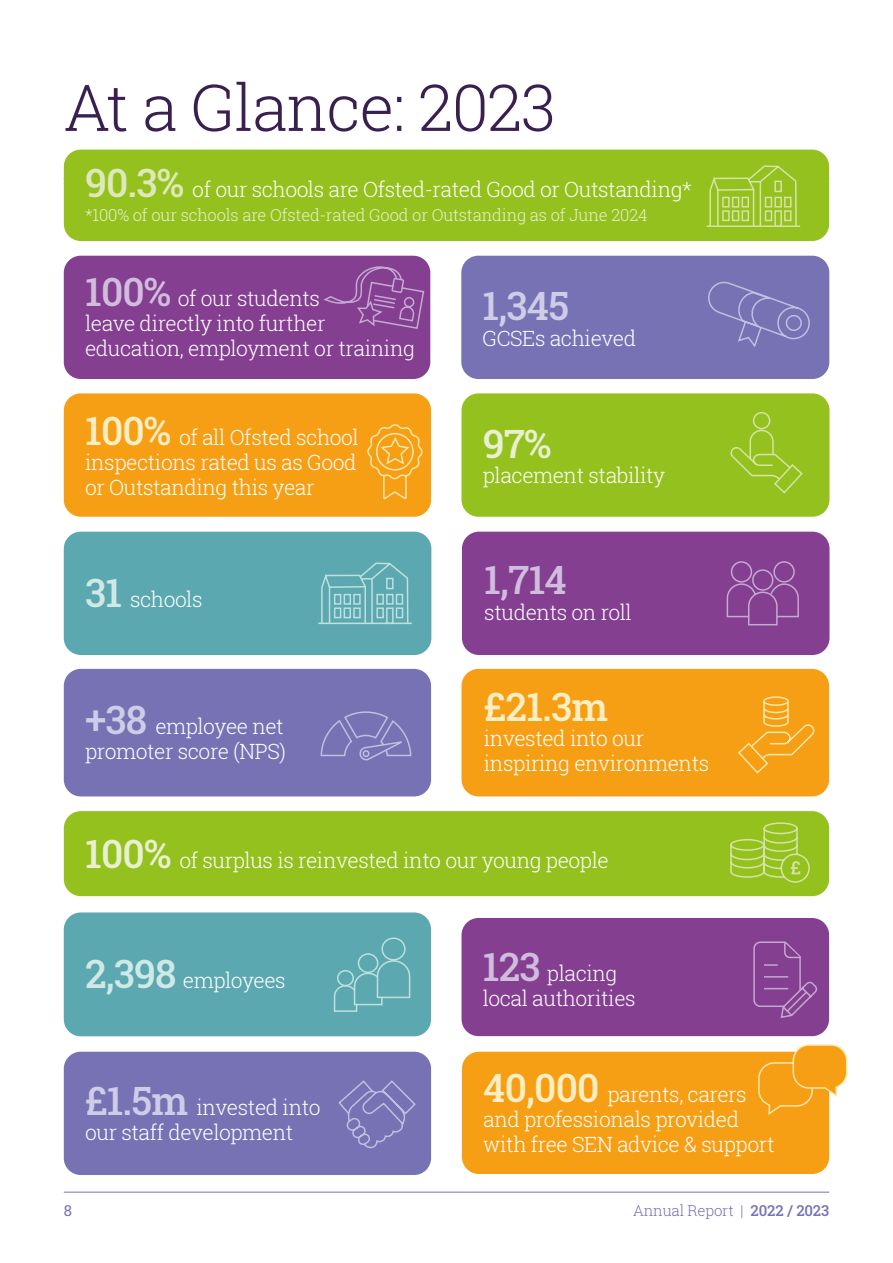
<style>
.page{position:relative;width:893px;height:1263px;background:#fff}
.page>*{position:absolute;margin:0;border:0;box-sizing:border-box;transform-origin:0 0}
.t1{font:300 64.5px "Roboto Slab";letter-spacing:-.02em;color:#3a2050}
.t2{font:500 39px "Roboto Slab";color:#fdeec4}
.t3{font:500 39px "Roboto Slab";color:#cfcce8}
.t4{font:500 39px "Roboto Slab";color:#d0bcdd}
.t5{font:500 39px "Roboto Slab";color:#e8f0d0}
.t6{font:300 21px/25.2px "Roboto Slab";letter-spacing:-.02em;color:#fff}
.t7{font:300 16.5px "Roboto Slab";letter-spacing:-.01em;color:#e8f0d0}
.t8{font:300 15px "Roboto Slab";letter-spacing:-.01em;color:#7672b4}
.t9{font:15px "Roboto Slab";color:#7672b4}
.s1{font-weight:500;font-size:39px;color:#dee9bb}
.s2{font-weight:500;font-size:39px;color:#d0bcdd}
.s3{font-weight:500;font-size:39px;color:#fdeec4}
.s4{font-weight:500;font-size:39px;color:#d0e8e6}
.s5{font-weight:500;font-size:39px;color:#cfcce8}
.s6{font-weight:500;font-size:39px;color:#e8f0d0}
.s7{font-weight:500}
</style>
<div class="page">
<hr style="left:64px;top:1192px;width:765px;height:1px;background:#7672b4">
<div style="left:461px;top:393px;width:368px;height:124px;background:#95c11f;border-radius:17px"></div>
<div style="left:461px;top:918px;width:368px;height:118px;background:#843f91;border-radius:17px"></div>
<div style="left:64px;top:256px;width:366px;height:123px;background:#843f91;border-radius:17px"></div>
<div style="left:64px;top:1052px;width:367px;height:123px;background:#7672b4;border-radius:17px"></div>
<svg style="left:338px;top:1080px;width:78px;height:69px"></svg>
<div style="left:461px;top:256px;width:368px;height:123px;background:#7672b4;border-radius:17px"></div>
<div style="left:64px;top:912px;width:367px;height:124px;background:#5ba8b1;border-radius:17px"></div>
<svg style="left:333px;top:937px;width:78px;height:75px"></svg>
<div style="left:64px;top:532px;width:367px;height:123px;background:#5ba8b1;border-radius:17px"></div>
<svg style="left:323px;top:266px;width:102px;height:63px"></svg>
<div style="left:64px;top:393px;width:367px;height:124px;background:#f69f14;border-radius:17px"></div>
<svg style="left:367px;top:424px;width:55px;height:76px"></svg>
<div style="left:462px;top:532px;width:367px;height:123px;background:#843f91;border-radius:17px"></div>
<div style="left:64px;top:669px;width:367px;height:127px;background:#7672b4;border-radius:17px"></div>
<div style="left:461px;top:669px;width:368px;height:127px;background:#f69f14;border-radius:17px"></div>
<svg style="left:738px;top:696px;width:77px;height:78px"></svg>
<div style="left:462px;top:1052px;width:367px;height:122px;background:#f69f14;border-radius:17px"></div>
<svg style="left:757px;top:1044px;width:91px;height:72px"></svg>
<svg style="left:730px;top:412px;width:73px;height:82px"></svg>
<svg style="left:753px;top:941px;width:64px;height:77px"></svg>
<svg style="left:320px;top:711px;width:92px;height:50px"></svg>
<svg style="left:708px;top:281px;width:102px;height:66px"></svg>
<svg style="left:320px;top:562px;width:89px;height:63px"></svg>
<hr style="left:318px;top:623px;width:94px;height:1px;background:#bee0de">
<div style="left:64px;top:150px;width:765px;height:91px;background:#95c11f;border-radius:17px"></div>
<svg style="left:709px;top:165px;width:88px;height:60px"></svg>
<hr style="left:707px;top:225px;width:93px;height:2px;background:#d4e3a6">
<svg style="left:726px;top:561px;width:73px;height:65px"></svg>
<div style="left:64px;top:811px;width:765px;height:85px;background:#95c11f;border-radius:17px"></div>
<svg style="left:730px;top:822px;width:80px;height:61px"></svg>
<h1 class="t1" style="left:64px;top:63px;width:494px">At a Glance: 2023</h1>
<p class="t6" style="left:85px;top:176px;width:608px"><span class="s1">90.3%</span> of our schools are Ofsted-rated Good or Outstanding*</p>
<p class="t7" style="left:85px;top:204px;width:564px">*100% of our schools are Ofsted-rated Good or Outstanding as of June 2024</p>
<p class="t6" style="left:85px;top:285px;width:331px"><span class="s2">100%</span> of our students<br>leave directly into further education, employment or training</p>
<p class="t6" style="left:85px;top:424px;width:275px;text-align:justify"><span class="s3">100%</span> of all Ofsted school inspections rated us as Good or Outstanding this year</p>
<p class="t6" style="left:85px;top:586px;width:119px"><span class="s4">31</span> schools</p>
<p class="t6" style="left:85px;top:713px;width:202px"><span class="s5">+38</span> employee net promoter score (NPS)</p>
<h2 class="t3" style="left:483px;top:279px;width:88px">1,345</h2>
<p class="t6" style="left:483px;top:325px;width:155px">GCSEs achieved</p>
<h2 class="t5" style="left:483px;top:417px;width:70px">97%</h2>
<p class="t6" style="left:483px;top:462px;width:184px">placement stability</p>
<h2 class="t4" style="left:484px;top:553px;width:84px">1,714</h2>
<p class="t6" style="left:484px;top:599px;width:149px">students on roll</p>
<h2 class="t2" style="left:484px;top:680px;width:126px">£21.3m</h2>
<p class="t6" style="left:484px;top:725px;width:227px">invested into our inspiring environments</p>
<p class="t6" style="left:85px;top:847px;width:525px"><span class="s6">100%</span> of surplus is reinvested into our young people</p>
<p class="t6" style="left:85px;top:967px;width:202px"><span class="s4">2,398</span> employees</p>
<p class="t6" style="left:85px;top:1094px;width:237px"><span class="s5">£1.5m</span> invested into our staff development</p>
<p class="t6" style="left:483px;top:960px;width:154px"><span class="s2">123</span> placing local authorities</p>
<p class="t6" style="left:483px;top:1081px;width:293px"><span class="s3">40,000</span> parents, carers and professionals provided with free SEN advice &amp; support</p>
<p class="t9" style="left:64px;top:1200px;width:10px">8</p>
<p class="t8" style="left:633px;top:1200px;width:198px">Annual Report | <span class="s7">2022 / 2023</span></p>
</div>
